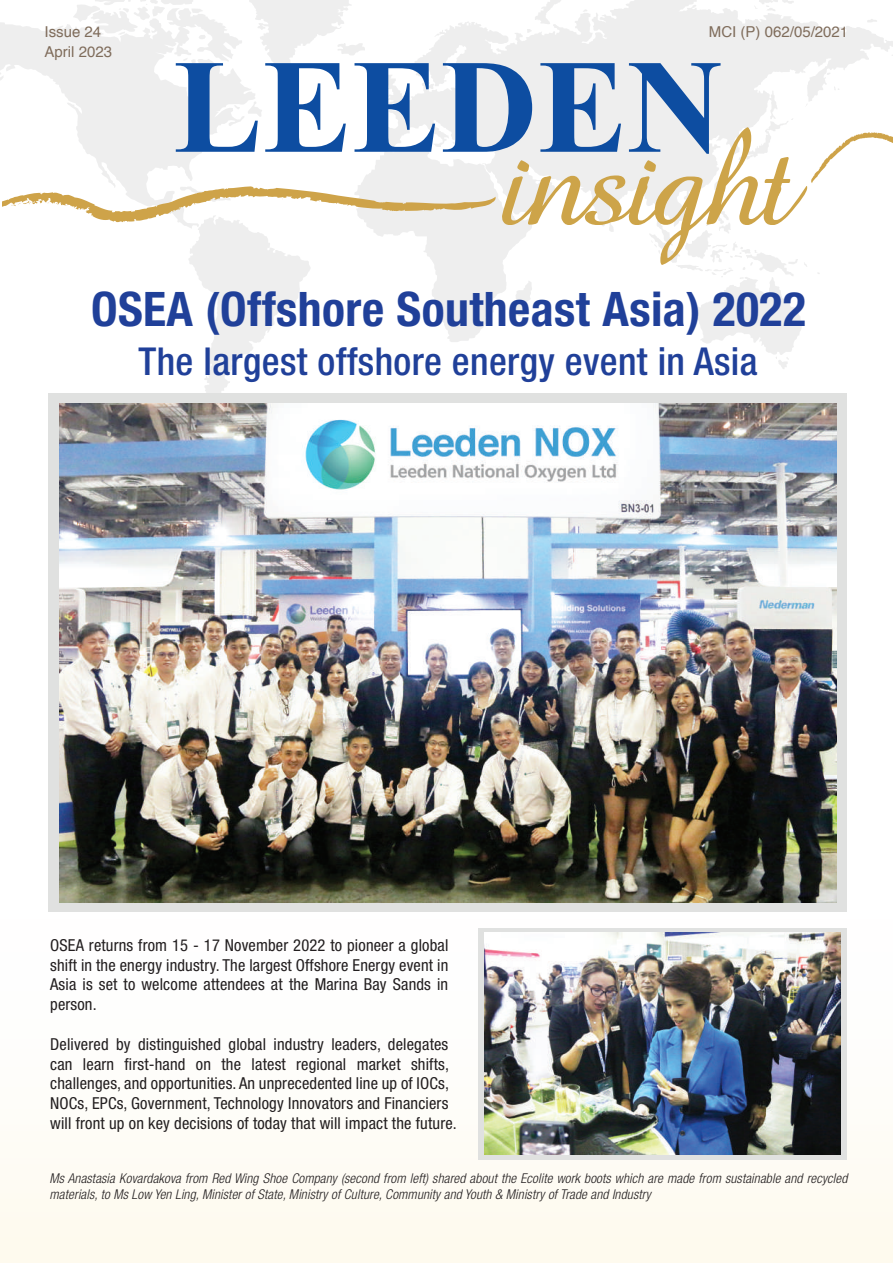
<style>
.page{position:relative;width:893px;height:1263px;background:#fff}
.page>*{position:absolute;margin:0;border:0;box-sizing:border-box;transform-origin:0 0}
.t1{font:700 133.8px "Times New Roman";color:#0d4da1}
.t2{font:700 condensed 47.7px "Helvetica Neue LT Pro";letter-spacing:.01em;color:#204099}
.t3{font:500 condensed 38.55px "Helvetica Neue LT Pro";letter-spacing:.01em;color:#204099}
.t4{font:condensed 16.5px/19.8px "Helvetica Neue LT Pro";letter-spacing:.01em;color:#231f20;text-align:justify}
.t5{font:15px/20.2px "Helvetica";color:#7f6c5b}
.t6{font:italic 300 condensed 13.5px/16.2px "Helvetica Neue LT Pro";letter-spacing:.01em;color:#231f20}
</style>
<div class="page">
<div style="left:0;top:831px;width:893px;height:432px;background:#fefdf8"></div>
<svg style="left:0;top:0;width:893px;height:393px"></svg>
<svg style="left:2px;top:186px;width:494px;height:37px"></svg>
<svg style="left:502px;top:127px;width:391px;height:138px"></svg>
<div style="left:48px;top:393px;width:799px;height:519px;background:#e0e1e0"></div>
<img style="left:60px;top:403px;width:776px;height:499px">
<svg style="left:478px;top:928px;width:369px;height:232px;background:#d7d9d7"></svg>
<img style="left:485px;top:933px;width:356px;height:221px">
<p class="t5" style="left:45px;top:22px;width:69px">Issue 24<br>April 2023</p>
<p class="t5" style="left:709px;top:22px;width:141px">MCI (P) 062/05/2021</p>
<h1 class="t1" style="left:173px;top:10px;width:552px">LEEDEN</h1>
<h2 class="t2" style="left:91px;top:281px;width:716px">OSEA (Offshore Southeast Asia) 2022</h2>
<h3 class="t3" style="left:139px;top:339px;width:621px">The largest offshore energy event in Asia</h3>
<p class="t4" style="left:50px;top:935px;width:400px">OSEA returns from 15 - 17 November 2022 to pioneer a global shift in the energy industry. The largest Offshore Energy event in Asia is set to welcome attendees at the Marina Bay Sands in person.</p>
<p class="t4" style="left:50px;top:1034px;width:408px;text-align:left">Delivered by distinguished global industry leaders, delegates can learn first-hand on the latest regional market shifts, challenges, and opportunities. An unprecedented line up of IOCs, NOCs, EPCs, Government, Technology Innovators and Financiers will front up on key decisions of today that will impact the future.</p>
<p class="t6" style="left:50px;top:1170px;width:799px">Ms Anastasia Kovardakova from Red Wing Shoe Company (second from left) shared about the Ecolite work boots which are made from sustainable and recycled materials, to Ms Low Yen Ling, Minister of State, Ministry of Culture, Community and Youth &amp; Ministry of Trade and Industry</p>
</div>
